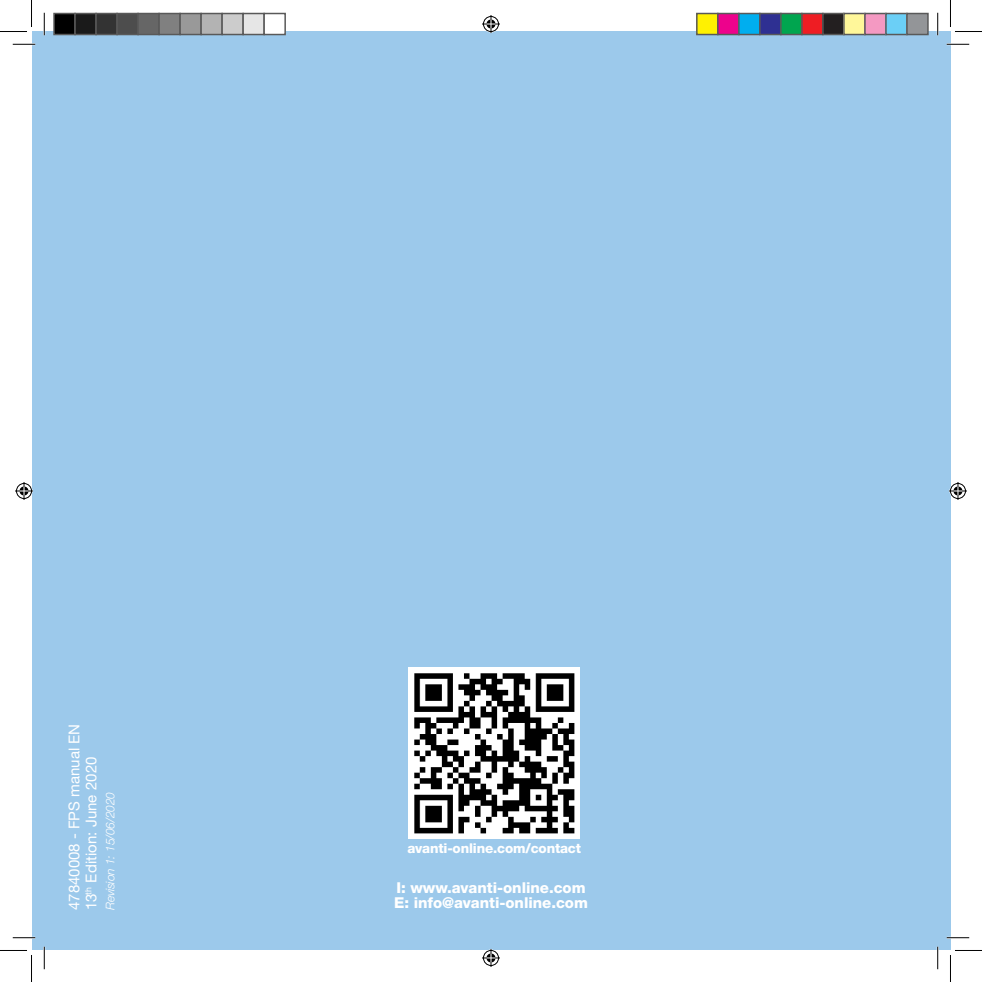
<style>
.page{position:relative;width:982px;height:982px;background:#fff}
.page>*{position:absolute;margin:0;border:0;box-sizing:border-box;transform-origin:0 0}
.DE_Main_bodytext_-_w{font:800 15px "Helvetica Neue LT Std";letter-spacing:-.005em;color:#fff}
.Brødtekst_UK{font:15px/17px "Helvetica Neue LT Std";color:#fff}
.DE_Main_bodytext_-_w-2{font:800 13.5px "Helvetica Neue LT Std";letter-spacing:-.015em;color:#fff}
.Brødtekst_UK-2{font:italic 300 12px "Helvetica Neue LT Std";letter-spacing:-.015em;color:#fff}
</style>
<div class="page">
<div style="left:32px;top:31px;width:918px;height:919px;background:#9cc9eb"></div>
<img style="left:408px;top:667px;width:172px;height:171px">
<hr style="left:13px;top:43px;width:22px;height:2px;background:#fff">
<hr style="left:946px;top:43px;width:23px;height:2px;background:#fff">
<hr style="left:13px;top:936px;width:22px;height:2px;background:#fff">
<hr style="left:946px;top:936px;width:23px;height:2px;background:#fff">
<hr style="left:43px;top:13px;width:2px;height:22px;background:#fff">
<hr style="left:43px;top:946px;width:2px;height:23px;background:#fff">
<hr style="left:936px;top:13px;width:2px;height:22px;background:#fff">
<hr style="left:936px;top:946px;width:2px;height:23px;background:#fff">
<svg style="left:13px;top:44px;width:22px;height:1px"></svg>
<svg style="left:946px;top:44px;width:23px;height:1px"></svg>
<svg style="left:13px;top:937px;width:22px;height:1px"></svg>
<svg style="left:946px;top:937px;width:23px;height:1px"></svg>
<svg style="left:44px;top:13px;width:1px;height:22px"></svg>
<svg style="left:44px;top:946px;width:1px;height:23px"></svg>
<svg style="left:937px;top:13px;width:1px;height:22px"></svg>
<svg style="left:937px;top:946px;width:1px;height:23px"></svg>
<svg style="left:0;top:0;width:32px;height:32px"></svg>
<svg style="left:0;top:950px;width:32px;height:31px"></svg>
<svg style="left:950px;top:0;width:31px;height:32px"></svg>
<svg style="left:950px;top:950px;width:31px;height:31px"></svg>
<svg style="left:482px;top:15px;width:18px;height:18px"></svg>
<svg style="left:482px;top:949px;width:18px;height:17px"></svg>
<svg style="left:15px;top:482px;width:18px;height:18px"></svg>
<svg style="left:949px;top:482px;width:17px;height:18px"></svg>
<div style="left:54px;top:14px;width:21px;height:21px;background:#000"></div>
<div style="left:53px;top:13px;width:23px;height:22px;border:2px solid #595959"></div>
<div style="left:75px;top:14px;width:21px;height:21px;background:#1a1a1a"></div>
<div style="left:74px;top:13px;width:23px;height:22px;border:2px solid #595959"></div>
<div style="left:96px;top:14px;width:21px;height:21px;background:#333"></div>
<div style="left:95px;top:13px;width:23px;height:22px;border:2px solid #595959"></div>
<div style="left:117px;top:14px;width:21px;height:21px;background:#4d4d4d"></div>
<div style="left:116px;top:13px;width:23px;height:22px;border:2px solid #595959"></div>
<div style="left:138px;top:14px;width:21px;height:21px;background:#666"></div>
<div style="left:137px;top:13px;width:23px;height:22px;border:2px solid #595959"></div>
<div style="left:159px;top:14px;width:21px;height:21px;background:#808080"></div>
<div style="left:158px;top:13px;width:23px;height:22px;border:2px solid #595959"></div>
<div style="left:180px;top:14px;width:21px;height:21px;background:#999"></div>
<div style="left:179px;top:13px;width:23px;height:22px;border:2px solid #595959"></div>
<div style="left:201px;top:14px;width:21px;height:21px;background:#b3b3b3"></div>
<div style="left:200px;top:13px;width:23px;height:22px;border:2px solid #595959"></div>
<div style="left:222px;top:14px;width:21px;height:21px;background:#ccc"></div>
<div style="left:221px;top:13px;width:23px;height:22px;border:2px solid #595959"></div>
<div style="left:243px;top:14px;width:21px;height:21px;background:#e6e6e6"></div>
<div style="left:242px;top:13px;width:23px;height:22px;border:2px solid #595959"></div>
<div style="left:264px;top:14px;width:21px;height:21px;background:#fff"></div>
<div style="left:263px;top:13px;width:23px;height:22px;border:2px solid #595959"></div>
<div style="left:696px;top:14px;width:21px;height:21px;background:#fff101"></div>
<div style="left:696px;top:13px;width:22px;height:22px;border:2px solid #595959"></div>
<div style="left:717px;top:14px;width:21px;height:21px;background:#ed028c"></div>
<div style="left:717px;top:13px;width:22px;height:22px;border:2px solid #595959"></div>
<div style="left:738px;top:14px;width:21px;height:21px;background:#00aeef"></div>
<div style="left:738px;top:13px;width:22px;height:22px;border:2px solid #595959"></div>
<div style="left:759px;top:14px;width:21px;height:21px;background:#2e3092"></div>
<div style="left:759px;top:13px;width:22px;height:22px;border:2px solid #595959"></div>
<div style="left:780px;top:14px;width:21px;height:21px;background:#00a54f"></div>
<div style="left:780px;top:13px;width:22px;height:22px;border:2px solid #595959"></div>
<div style="left:801px;top:14px;width:21px;height:21px;background:#ee1d23"></div>
<div style="left:801px;top:13px;width:22px;height:22px;border:2px solid #595959"></div>
<div style="left:822px;top:14px;width:21px;height:21px;background:#231f20"></div>
<div style="left:822px;top:13px;width:22px;height:22px;border:2px solid #595959"></div>
<div style="left:843px;top:14px;width:21px;height:21px;background:#fff79a"></div>
<div style="left:843px;top:13px;width:22px;height:22px;border:2px solid #595959"></div>
<div style="left:864px;top:14px;width:21px;height:21px;background:#f499c2"></div>
<div style="left:864px;top:13px;width:22px;height:22px;border:2px solid #595959"></div>
<div style="left:885px;top:14px;width:21px;height:21px;background:#6bcff6"></div>
<div style="left:885px;top:13px;width:22px;height:22px;border:2px solid #595959"></div>
<div style="left:906px;top:14px;width:21px;height:21px;background:#939598"></div>
<div style="left:906px;top:13px;width:22px;height:22px;border:2px solid #595959"></div>
<p class="Brødtekst_UK" style="left:65px;top:910px;width:188px;rotate:-90deg">47840008 - FPS manual EN<br>13<sup>th</sup> Edition: June 2020</p>
<p class="Brødtekst_UK-2" style="left:103px;top:910px;width:119px;rotate:-90deg">Revision 1: 15/06/2020</p>
<p class="DE_Main_bodytext_-_w-2" style="left:407px;top:839px;width:175px">avanti-online.com/contact</p>
<p class="DE_Main_bodytext_-_w" style="left:396px;top:879px;width:191px">I: www.avanti-online.com</p>
<p class="DE_Main_bodytext_-_w" style="left:394px;top:894px;width:195px">E: info@avanti-online.com</p>
</div>
